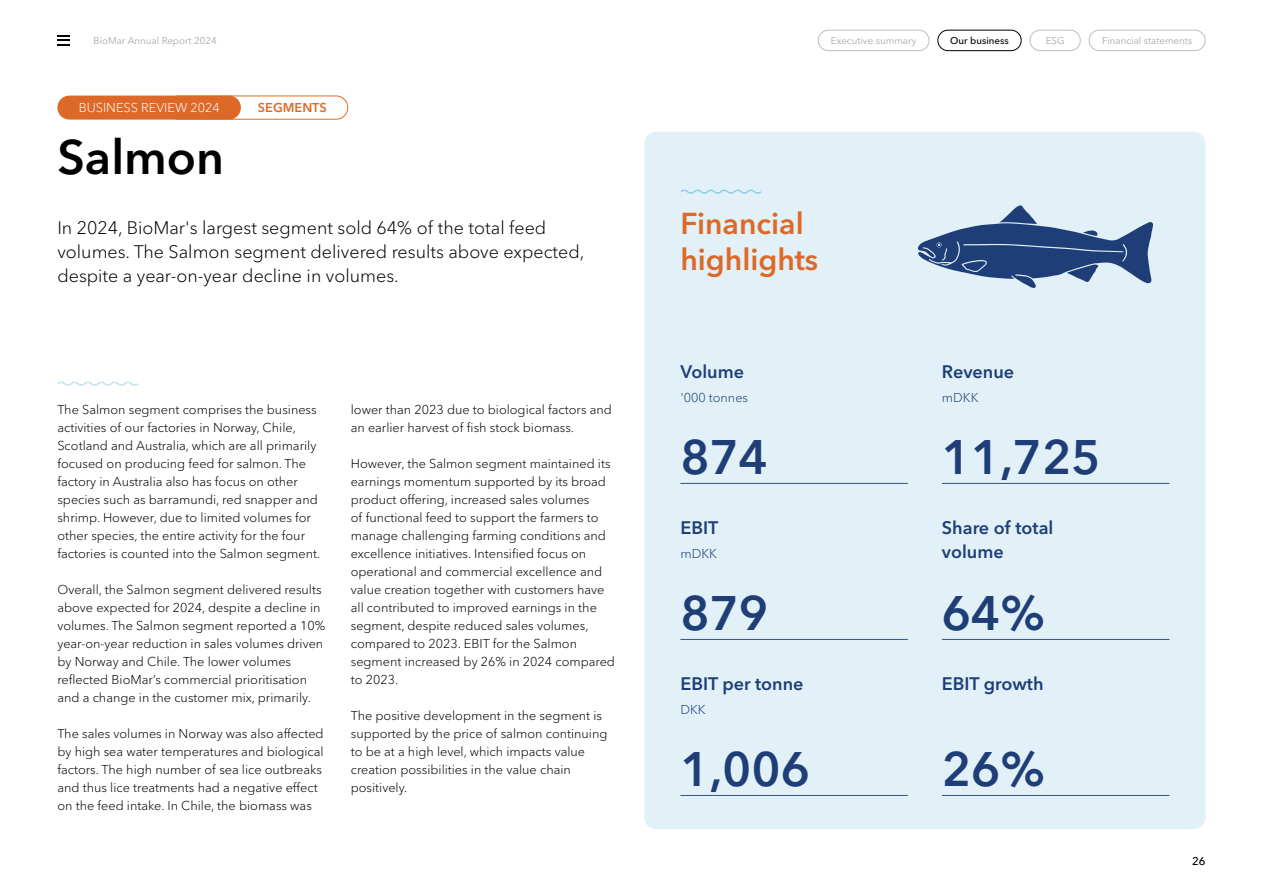
<style>
.page{position:relative;width:1263px;height:893px;background:#fff}
.page>*{position:absolute;margin:0;border:0;box-sizing:border-box;transform-origin:0 0}
.t1{font:600 48px "Avenir Next LT Pro";color:#1f3e77}
.t2{font:600 48px "Avenir Next LT Pro";color:#000}
.t3{font:600 30px/36px "Avenir Next LT Pro";color:#dd6928}
.t4{font:300 18px/24px "Avenir Next LT Pro";color:#000}
.t5{font:600 18px/24px "Avenir Next LT Pro";color:#1f3e77}
.t6{font:300 12.75px/18px "Avenir Next LT Pro";color:#000}
.t7{font:300 12.75px "Avenir Next LT Pro";color:#1f3e77}
.t8{font:300 12.75px "Avenir Next LT Pro";color:#fff}
.t9{font:600 12.75px "Avenir Next LT Pro";color:#dd6928}
.t10{font:500 11.25px "Avenir Next LT Pro";color:#000}
.t11{font:9.75px "Avenir Next LT Pro";color:#a7a9ac}
.t12{font:500 9.75px "Avenir Next LT Pro";color:#000}
</style>
<div class="page">
<svg style="left:57px;top:381px;width:82px;height:5px"></svg>
<div style="left:644px;top:132px;width:561px;height:697px;background:#e1f1f7;border-radius:12px"></div>
<svg style="left:680px;top:189px;width:82px;height:5px"></svg>
<svg style="left:918px;top:205px;width:235px;height:83px"></svg>
<hr style="left:680px;top:483px;width:228px;height:1px;background:#355185">
<hr style="left:680px;top:639px;width:228px;height:1px;background:#355185">
<hr style="left:942px;top:639px;width:227px;height:1px;background:#355185">
<hr style="left:680px;top:795px;width:228px;height:1px;background:#355185">
<hr style="left:942px;top:795px;width:227px;height:1px;background:#355185">
<hr style="left:942px;top:483px;width:227px;height:1px;background:#355185">
<div style="left:166px;top:96px;width:182px;height:24px;border:1px solid #dd6928;border-radius:12px"></div>
<div style="left:57px;top:96px;width:184px;height:24px;background:#dd6928;border-radius:12px"></div>
<svg style="left:57px;top:36px;width:13px;height:9px"></svg>
<div style="left:1030px;top:30px;width:51px;height:21px;border:1px solid #bcbec0;border-radius:10px"></div>
<div style="left:818px;top:30px;width:111px;height:21px;border:1px solid #bcbec0;border-radius:10px"></div>
<div style="left:1089px;top:30px;width:116px;height:21px;border:1px solid #bcbec0;border-radius:10px"></div>
<div style="left:937px;top:30px;width:84px;height:21px;border:1px solid #000;border-radius:10px"></div>
<p class="t11" style="left:94px;top:35px;width:125px">BioMar Annual Report 2024</p>
<p class="t11" style="left:831px;top:34px;width:87px">Executive summary</p>
<p class="t12" style="left:950px;top:34px;width:60px">Our business</p>
<p class="t11" style="left:1046px;top:34px;width:20px">ESG</p>
<p class="t11" style="left:1102px;top:34px;width:92px">Financial statements</p>
<p class="t8" style="left:79px;top:100px;width:142px">BUSINESS REVIEW 2024</p>
<p class="t9" style="left:258px;top:100px;width:70px">SEGMENTS</p>
<h1 class="t2" style="left:57px;top:128px;width:168px">Salmon</h1>
<h3 class="t4" style="left:57px;top:215px;width:528px">In 2024, BioMar's largest segment sold 64% of the total feed volumes. The Salmon segment delivered results above expected, despite a year-on-year decline in volumes.</h3>
<p class="t6" style="left:57px;top:400px;width:264px">The Salmon segment comprises the business activities of our factories in Norway, Chile, Scotland and Australia, which are all primarily focused on producing feed for salmon. The factory in Australia also has focus on other species such as barramundi, red snapper and shrimp. However, due to limited volumes for other species, the entire activity for the four factories is counted into the Salmon segment.</p>
<p class="t6" style="left:57px;top:580px;width:269px">Overall, the Salmon segment delivered results above expected for 2024, despite a decline in volumes. The Salmon segment reported a 10% year-on-year reduction in sales volumes driven by Norway and Chile. The lower volumes reflected BioMar’s commercial prioritisation and a change in the customer mix, primarily.</p>
<p class="t6" style="left:57px;top:724px;width:268px">The sales volumes in Norway was also affected by high sea water temperatures and biological factors. The high number of sea lice outbreaks and thus lice treatments had a negative effect on the feed intake. In Chile, the biomass was</p>
<p class="t6" style="left:351px;top:400px;width:263px">lower than 2023 due to biological factors and an earlier harvest of fish stock biomass.</p>
<p class="t6" style="left:351px;top:454px;width:266px">However, the Salmon segment maintained its earnings momentum supported by its broad product offering, increased sales volumes<br>of functional feed to support the farmers to manage challenging farming conditions and excellence initiatives. Intensified focus on operational and commercial excellence and value creation together with customers have all contributed to improved earnings in the segment, despite reduced sales volumes, compared to 2023. EBIT for the Salmon segment increased by 26% in 2024 compared to 2023.</p>
<p class="t6" style="left:351px;top:706px;width:258px">The positive development in the segment is supported by the price of salmon continuing to be at a high level, which impacts value creation possibilities in the value chain positively.</p>
<h2 class="t3" style="left:680px;top:205px;width:139px">Financial highlights</h2>
<h3 class="t5" style="left:680px;top:359px;width:65px">Volume</h3>
<p class="t7" style="left:680px;top:390px;width:69px">'000 tonnes</p>
<h1 class="t1" style="left:680px;top:428px;width:89px">874</h1>
<h3 class="t5" style="left:680px;top:515px;width:39px">EBIT</h3>
<p class="t7" style="left:680px;top:546px;width:38px">mDKK</p>
<h1 class="t1" style="left:680px;top:584px;width:89px">879</h1>
<h3 class="t5" style="left:680px;top:671px;width:125px">EBIT per tonne</h3>
<p class="t7" style="left:680px;top:702px;width:27px">DKK</p>
<h1 class="t1" style="left:680px;top:740px;width:131px">1,006</h1>
<h3 class="t5" style="left:942px;top:359px;width:74px">Revenue</h3>
<p class="t7" style="left:942px;top:390px;width:38px">mDKK</p>
<h1 class="t1" style="left:942px;top:428px;width:160px">11,725</h1>
<h3 class="t5" style="left:942px;top:515px;width:113px">Share of total volume</h3>
<h1 class="t1" style="left:942px;top:584px;width:105px">64%</h1>
<h3 class="t5" style="left:942px;top:671px;width:103px">EBIT growth</h3>
<h1 class="t1" style="left:942px;top:740px;width:105px">26%</h1>
<p class="t10" style="left:1192px;top:854px;width:15px">26</p>
</div>
